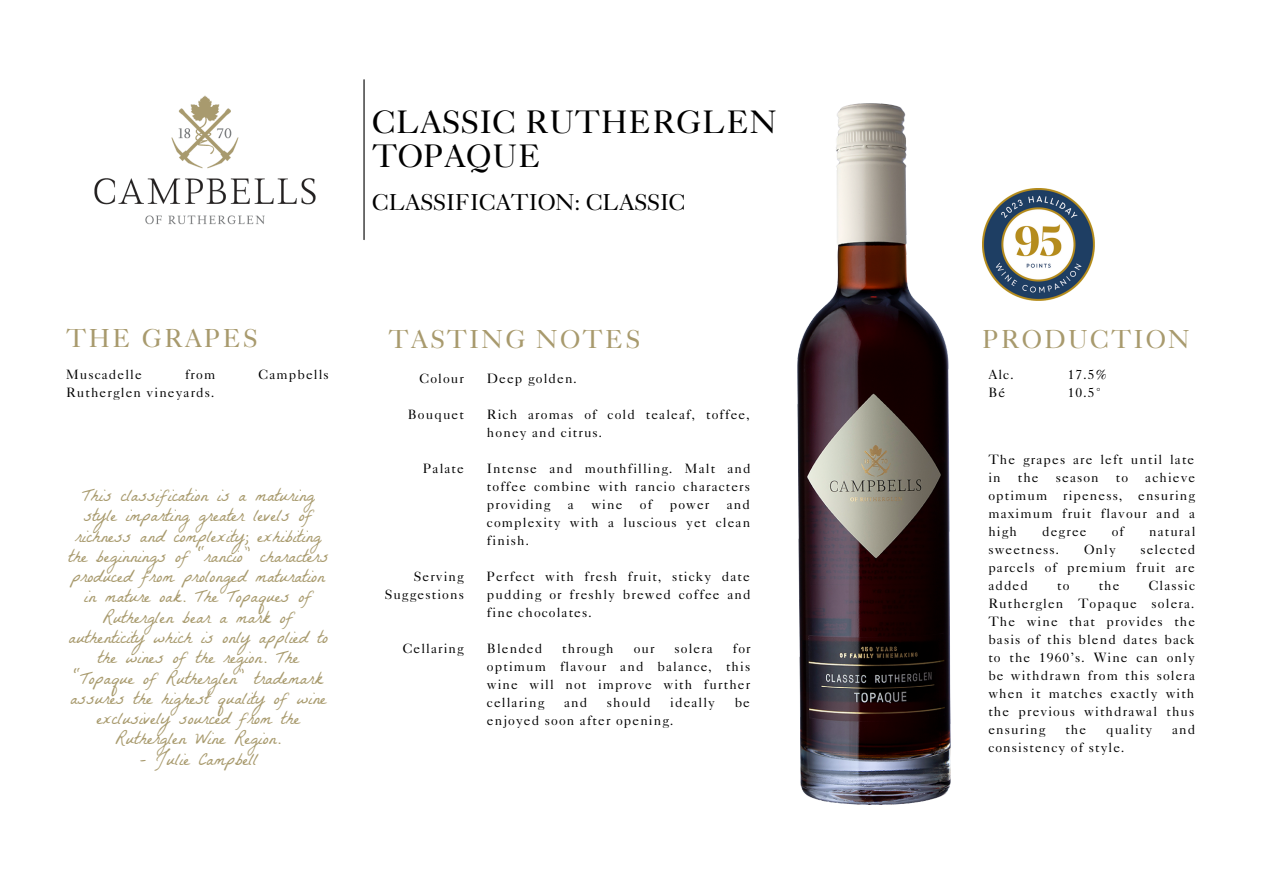
<style>
.page{position:relative;width:1263px;height:894px;background:#fff}
.page>*{position:absolute;margin:0;border:0;box-sizing:border-box;transform-origin:0 0}
.t1{font:32.55px/33.8px "Caslon Five Forty";letter-spacing:.015em;color:#000}
.t2{font:26.1px "Caslon Five Forty";letter-spacing:.08em;color:#a89a6d}
.t3{font:23.1px "Caslon Five Forty";letter-spacing:-.005em;color:#000}
.t4{font:18px/20.2px "La Belle Aurore";color:#a89a6d;text-align:center}
.t5{font:13.5px/18px "Caslon Five Forty";letter-spacing:.08em;color:#000;text-align:justify}
</style>
<div class="page">
<img style="left:94px;top:95px;width:222px;height:130px">
<hr style="left:363px;top:80px;width:2px;height:159px;background:#000">
<img style="left:798px;top:103px;width:153px;height:701px">
<img style="left:983px;top:189px;width:111px;height:111px">
<h1 class="t1" style="left:372px;top:105px;width:406px">CLASSIC RUTHERGLEN<br>TOPAQUE</h1>
<h3 class="t3" style="left:372px;top:188px;width:315px">CLASSIFICATION: CLASSIC</h3>
<h2 class="t2" style="left:66px;top:322px;width:193px">THE GRAPES</h2>
<p class="t5" style="left:66px;top:365px;width:77px">Muscadelle</p>
<p class="t5" style="left:185px;top:365px;width:32px">from</p>
<p class="t5" style="left:259px;top:365px;width:72px">Campbells</p>
<p class="t5" style="left:66px;top:383px;width:150px">Rutherglen vineyards.</p>
<p class="t4" style="left:68px;top:484px;width:262px">This classification is a maturing style imparting greater levels of richness and complexity; exhibiting the beginnings of “rancio” characters produced from prolonged maturation in mature oak. The Topaques of<br>Rutherglen bear a mark of authenticity which is only applied to the wines of the region. The “Topaque of Rutherglen” trademark assures the highest quality of wine exclusively sourced from the<br>Rutherglen Wine Region.</p>
<h3 class="t4" style="left:139px;top:748px;width:120px">- Julie Campbell</h3>
<h2 class="t2" style="left:389px;top:323px;width:253px">TASTING NOTES</h2>
<h2 class="t2" style="left:983px;top:323px;width:208px">PRODUCTION</h2>
<p class="t5" style="left:988px;top:365px;width:27px">Alc.<br>Bé</p>
<p class="t5" style="left:1068px;top:365px;width:41px">17.5%<br>10.5°</p>
<p class="t5" style="left:419px;top:369px;width:46px">Colour</p>
<p class="t5" style="left:408px;top:405px;width:58px">Bouquet</p>
<p class="t5" style="left:487px;top:369px;width:92px">Deep golden.</p>
<p class="t5" style="left:487px;top:405px;width:264px">Rich aromas of cold tealeaf, toffee, honey and citrus.</p>
<p class="t5" style="left:487px;top:459px;width:265px">Intense and mouthfilling. Malt and toffee combine with rancio characters providing</p>
<p class="t5" style="left:988px;top:450px;width:208px">The grapes are left until late in</p>
<p class="t5" style="left:423px;top:459px;width:42px">Palate</p>
<p class="t5" style="left:988px;top:468px;width:208px;text-indent:157px">achieve optimum ripeness, ensuring maximum fruit flavour and a high</p>
<p class="t5" style="left:1018px;top:468px;width:22px">the</p>
<p class="t5" style="left:1056px;top:468px;width:44px">season</p>
<p class="t5" style="left:1116px;top:468px;width:14px">to</p>
<p class="t5" style="left:487px;top:495px;width:265px;text-indent:240px">and complexity with a luscious yet clean finish.</p>
<p class="t5" style="left:487px;top:567px;width:265px">Perfect with fresh fruit, sticky date pudding or freshly brewed coffee and fine chocolates.</p>
<p class="t5" style="left:487px;top:639px;width:57px">Blended</p>
<p class="t5" style="left:562px;top:639px;width:53px">through</p>
<p class="t5" style="left:634px;top:639px;width:22px">our</p>
<p class="t5" style="left:674px;top:639px;width:40px">solera</p>
<p class="t5" style="left:568px;top:495px;width:7px">a</p>
<p class="t5" style="left:591px;top:495px;width:33px">wine</p>
<p class="t5" style="left:640px;top:495px;width:14px">of</p>
<p class="t5" style="left:670px;top:495px;width:41px">power</p>
<p class="t5" style="left:1042px;top:522px;width:46px">degree</p>
<p class="t5" style="left:1112px;top:522px;width:14px">of</p>
<p class="t5" style="left:1149px;top:522px;width:48px">natural</p>
<p class="t5" style="left:988px;top:540px;width:72px">sweetness.</p>
<p class="t5" style="left:1084px;top:540px;width:33px">Only</p>
<p class="t5" style="left:988px;top:540px;width:208px;text-indent:152px">selected parcels of premium fruit are added</p>
<p class="t5" style="left:385px;top:567px;width:81px;text-align:right">Serving<br>Suggestions</p>
<p class="t5" style="left:988px;top:576px;width:208px;text-indent:160px">Classic Rutherglen Topaque solera.<br>The wine that provides the basis of this blend dates back to the 1960’s. Wine can only be withdrawn from this solera when it matches exactly with the previous withdrawal thus ensuring</p>
<p class="t5" style="left:1057px;top:576px;width:14px">to</p>
<p class="t5" style="left:1099px;top:576px;width:22px">the</p>
<p class="t5" style="left:403px;top:639px;width:63px">Cellaring</p>
<p class="t5" style="left:487px;top:639px;width:265px;text-indent:246px">for optimum flavour and balance, this wine will not improve with further cellaring</p>
<p class="t5" style="left:564px;top:693px;width:25px">and</p>
<p class="t5" style="left:607px;top:693px;width:45px">should</p>
<p class="t5" style="left:670px;top:693px;width:46px">ideally</p>
<p class="t5" style="left:735px;top:693px;width:17px">be</p>
<p class="t5" style="left:487px;top:711px;width:188px">enjoyed soon after opening.</p>
<p class="t5" style="left:1065px;top:720px;width:22px">the</p>
<p class="t5" style="left:1106px;top:720px;width:48px">quality</p>
<p class="t5" style="left:1172px;top:720px;width:25px">and</p>
<p class="t5" style="left:988px;top:738px;width:138px">consistency of style.</p>
</div>
